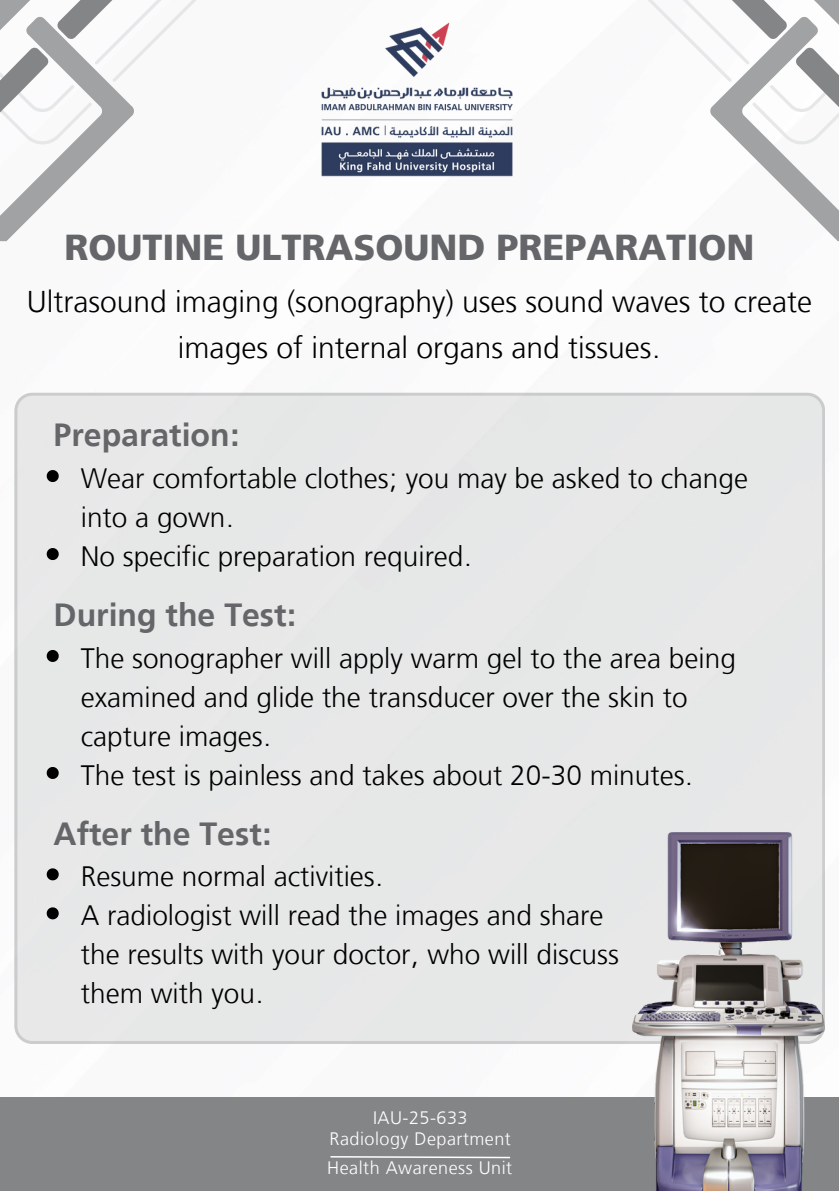
<style>
.page{position:relative;width:839px;height:1191px;background:#fff}
.page>*{position:absolute;margin:0;border:0;box-sizing:border-box;transform-origin:0 0}
.t1{font:900 36px "Frutiger LT Arabic 75";color:#656669}
.t2{font:700 32px "Frutiger LT Arabic 65";color:#656669}
.t3{font:300 30px/46.4px "Frutiger LT Arabic 45";color:#000;text-align:center}
.t4{font:300 28px/39px "Frutiger LT Arabic 45";color:#000}
.t5{font:300 18px "Frutiger LT Arabic 45";letter-spacing:.025em;color:#fff}
</style>
<div class="page">
<img style="left:321px;top:22px;width:192px;height:155px">
<div style="left:0;top:1097px;width:838px;height:94px;background:#848587"></div>
<svg style="left:330px;top:1156px;width:181px;height:3px"></svg>
<div style="left:14px;top:393px;width:810px;height:651px;background:#e6e7e7"></div>
<svg style="left:0;top:0;width:197px;height:241px"></svg>
<svg style="left:648px;top:0;width:190px;height:241px"></svg>
<img style="left:632px;top:833px;width:192px;height:358px">
<svg style="left:47px;top:470px;width:12px;height:12px"></svg>
<svg style="left:47px;top:548px;width:12px;height:12px"></svg>
<svg style="left:47px;top:650px;width:12px;height:12px"></svg>
<svg style="left:47px;top:767px;width:12px;height:12px"></svg>
<svg style="left:47px;top:868px;width:12px;height:12px"></svg>
<svg style="left:47px;top:907px;width:12px;height:12px"></svg>
<p class="t1" style="left:64px;top:227px;width:691px">ROUTINE ULTRASOUND PREPARATION</p>
<h2 class="t3" style="left:27px;top:278px;width:786px">Ultrasound imaging (sonography) uses sound waves to create images of internal organs and tissues.</h2>
<h3 class="t2" style="left:54px;top:417px;width:188px">Preparation:</h3>
<p class="t4" style="left:81px;top:459px;width:668px">Wear comfortable clothes; you may be asked to change into a gown.</p>
<h1 class="t4" style="left:81px;top:537px;width:393px">No specific preparation required.</h1>
<p class="t2" style="left:54px;top:597px;width:245px">During the Test:</p>
<p class="t4" style="left:81px;top:639px;width:656px">The sonographer will apply warm gel to the area being examined and glide the transducer over the skin to capture images.</p>
<h2 class="t4" style="left:81px;top:756px;width:614px">The test is painless and takes about 20-30 minutes.</h2>
<p class="t2" style="left:54px;top:815px;width:220px">After the Test:</p>
<p class="t4" style="left:81px;top:857px;width:304px">Resume normal activities.</p>
<h2 class="t4" style="left:81px;top:896px;width:539px">A radiologist will read the images and share the results with your doctor, who will discuss them with you.</h2>
<p class="t5" style="left:373px;top:1107px;width:96px">IAU-25-633</p>
<p class="t5" style="left:329px;top:1128px;width:183px">Radiology Department</p>
<p class="t5" style="left:327px;top:1157px;width:186px">Health Awareness Unit</p>
</div>
